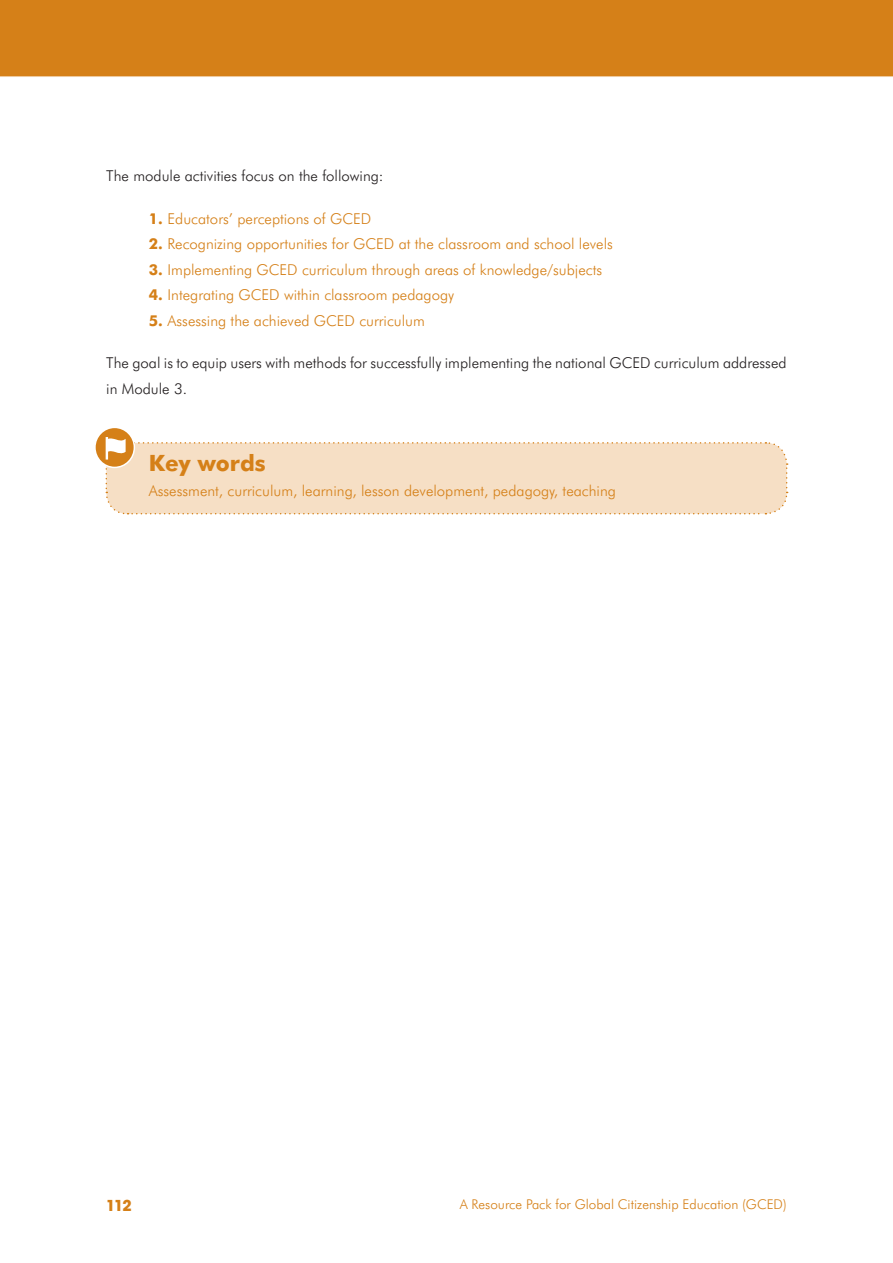
<style>
.page{position:relative;width:893px;height:1263px;background:#fff}
.page>*{position:absolute;margin:0;border:0;box-sizing:border-box;transform-origin:0 0}
.Tx{font:700 22.5px "Futura BT";color:#d58018}
.Tx-2{font:300 15px "Futura BT";color:#d58018}
.Tx-3{font:300 15px/25.5px "Futura BT";color:#231f20}
.t1{font:700 15px "ITC Avant Garde Std";color:#d58018}
.t2{font:300 13.5px "Futura BT";color:#d58018}
.s1{font-weight:700}
</style>
<div class="page">
<div style="left:0;top:0;width:893px;height:77px;background:#d58018"></div>
<div style="left:105px;top:442px;width:683px;height:73px;background:#f6dfc5"></div>
<p class="Tx-3" style="left:106px;top:163px;width:279px">The module activities focus on the following:</p>
<p class="Tx-2" style="left:149px;top:209px;width:224px"><span class="s1">1.</span> Educators’ perceptions of GCED</p>
<p class="Tx-2" style="left:149px;top:235px;width:466px"><span class="s1">2.</span> Recognizing opportunities for GCED at the classroom and school levels</p>
<p class="Tx-2" style="left:149px;top:260px;width:455px"><span class="s1">3.</span> Implementing GCED curriculum through areas of knowledge/subjects</p>
<p class="Tx-2" style="left:149px;top:286px;width:307px"><span class="s1">4.</span> Integrating GCED within classroom pedagogy</p>
<p class="Tx-2" style="left:149px;top:311px;width:278px"><span class="s1">5.</span> Assessing the achieved GCED curriculum</p>
<p class="Tx-3" style="left:106px;top:350px;width:682px">The goal is to equip users with methods for successfully implementing the national GCED curriculum addressed in Module 3.</p>
<p class="Tx" style="left:149px;top:449px;width:118px">Key words</p>
<p class="Tx-2" style="left:149px;top:482px;width:469px">Assessment, curriculum, learning, lesson development, pedagogy, teaching</p>
<p class="t1" style="left:106px;top:1196px;width:27px">112</p>
<p class="t2" style="left:460px;top:1196px;width:328px">A Resource Pack for Global Citizenship Education (GCED)</p>
</div>
